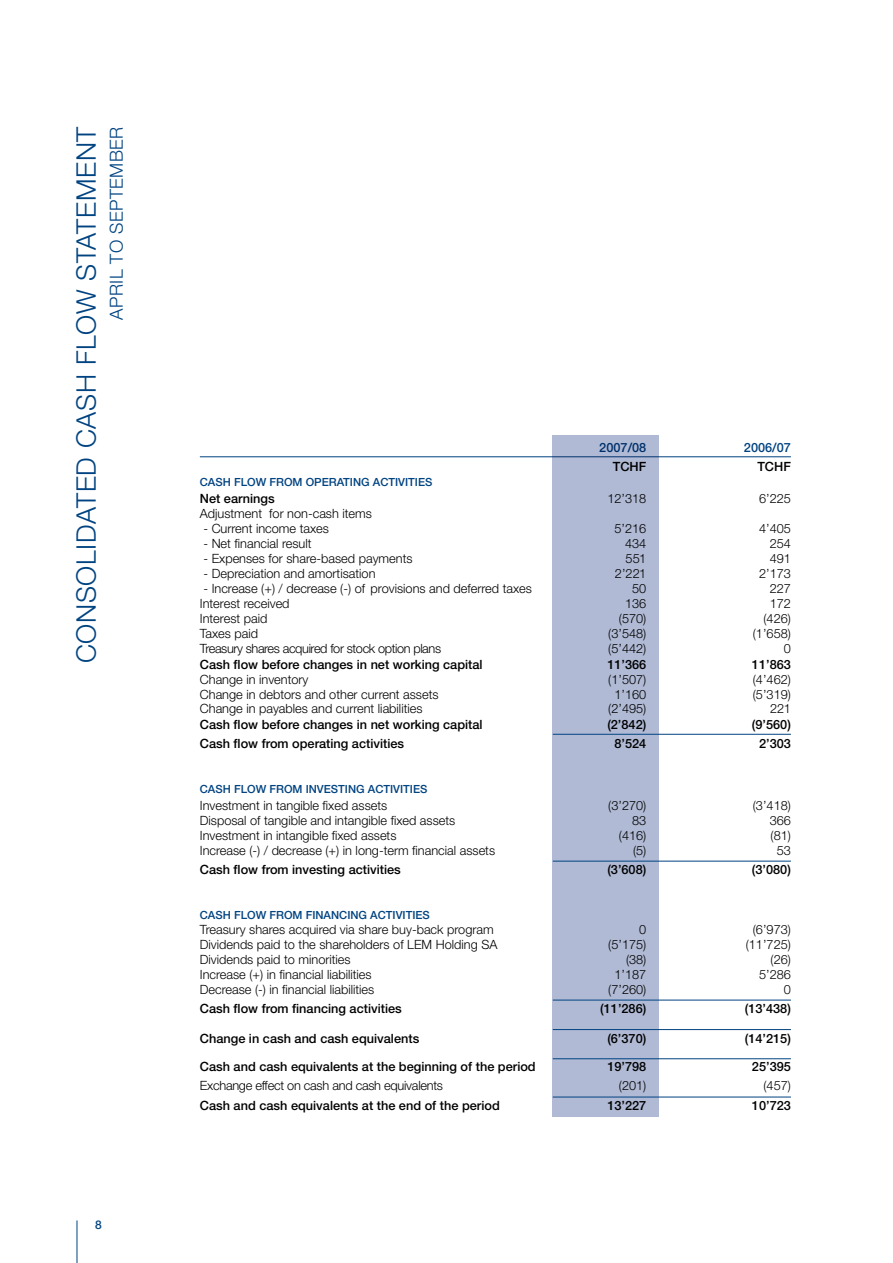
<style>
.page{position:relative;width:893px;height:1263px;background:#fff}
.page>*{position:absolute;margin:0;border:0;box-sizing:border-box;transform-origin:0 0}
.t1{font:300 27px "Helvetica Neue";letter-spacing:.025em;color:#004381}
.t2{font:300 18px "Helvetica Neue";letter-spacing:.025em;color:#004381}
.t3{font:300 12.75px "Helvetica Neue";color:#000}
.t4{font:500 12.75px "Helvetica Neue";color:#000}
.t5{font:300 12.75px "Helvetica Neue";letter-spacing:-.03em;color:#000}
.t6{font:300 12.75px "Helvetica Neue";letter-spacing:-.02em;color:#000}
.t7{font:500 12.75px "Helvetica Neue";color:#004381}
.t8{font:500 11.25px "Helvetica Neue";color:#004381}
</style>
<div class="page">
<hr style="left:77px;top:1220px;width:1px;height:43px;background:#004381">
<hr style="left:200px;top:456px;width:591px;height:1px;background:#004381">
<div style="left:553px;top:435px;width:106px;height:682px;background:#b0bad4"></div>
<hr style="left:553px;top:734px;width:238px;height:1px;background:#004381">
<hr style="left:553px;top:861px;width:238px;height:1px;background:#004381">
<hr style="left:553px;top:1000px;width:238px;height:1px;background:#004381">
<hr style="left:553px;top:1029px;width:238px;height:1px;background:#004381">
<hr style="left:553px;top:1058px;width:238px;height:1px;background:#004381">
<hr style="left:553px;top:1096px;width:238px;height:1px;background:#004381">
<h1 class="t1" style="left:70px;top:663px;width:538px;rotate:-90deg">CONSOLIDATED CASH FLOW STATEMENT</h1>
<h2 class="t2" style="left:106px;top:320px;width:195px;rotate:-90deg">APRIL TO SEPTEMBER</h2>
<p class="t7" style="left:599px;top:440px;width:49px">2007/08</p>
<p class="t7" style="left:744px;top:440px;width:49px">2006/07</p>
<p class="t4" style="left:613px;top:459px;width:35px">TCHF</p>
<p class="t4" style="left:757px;top:459px;width:35px">TCHF</p>
<p class="t8" style="left:200px;top:476px;width:234px">CASH FLOW FROM OPERATING ACTIVITIES</p>
<p class="t4" style="left:200px;top:491px;width:76px">Net earnings</p>
<p class="t3" style="left:607px;top:491px;width:40px">12’318</p>
<p class="t3" style="left:759px;top:491px;width:33px">6’225</p>
<p class="t3" style="left:200px;top:506px;width:174px">Adjustment for non-cash items</p>
<p class="t3" style="left:203px;top:521px;width:127px">- Current income taxes</p>
<p class="t3" style="left:614px;top:521px;width:33px">5’216</p>
<p class="t3" style="left:759px;top:521px;width:33px">4’405</p>
<p class="t3" style="left:203px;top:536px;width:110px">- Net financial result</p>
<p class="t3" style="left:625px;top:536px;width:23px">434</p>
<p class="t3" style="left:770px;top:536px;width:23px">254</p>
<p class="t3" style="left:203px;top:551px;width:211px">- Expenses for share-based payments</p>
<p class="t3" style="left:626px;top:551px;width:22px">551</p>
<p class="t3" style="left:770px;top:551px;width:23px">491</p>
<p class="t3" style="left:203px;top:566px;width:174px">- Depreciation and amortisation</p>
<p class="t3" style="left:615px;top:566px;width:33px">2’221</p>
<p class="t3" style="left:759px;top:566px;width:33px">2’173</p>
<p class="t3" style="left:203px;top:581px;width:330px">- Increase (+) / decrease (-) of provisions and deferred taxes</p>
<p class="t3" style="left:632px;top:581px;width:16px">50</p>
<p class="t3" style="left:770px;top:581px;width:23px">227</p>
<p class="t3" style="left:200px;top:596px;width:91px">Interest received</p>
<p class="t3" style="left:625px;top:596px;width:23px">136</p>
<p class="t3" style="left:770px;top:596px;width:23px">172</p>
<p class="t3" style="left:200px;top:611px;width:69px">Interest paid</p>
<p class="t3" style="left:619px;top:611px;width:29px">(570)</p>
<p class="t3" style="left:763px;top:611px;width:29px">(426)</p>
<p class="t3" style="left:200px;top:626px;width:60px">Taxes paid</p>
<p class="t3" style="left:608px;top:626px;width:40px">(3’548)</p>
<p class="t3" style="left:753px;top:626px;width:40px">(1’658)</p>
<p class="t5" style="left:200px;top:641px;width:243px">Treasury shares acquired for stock option plans</p>
<p class="t3" style="left:608px;top:641px;width:40px">(5’442)</p>
<p class="t3" style="left:784px;top:641px;width:9px">0</p>
<p class="t4" style="left:200px;top:656px;width:284px">Cash flow before changes in net working capital</p>
<p class="t4" style="left:607px;top:656px;width:24px">11’366</p>
<p class="t4" style="left:752px;top:656px;width:33px">11’863</p>
<p class="t3" style="left:200px;top:671px;width:110px">Change in inventory</p>
<p class="t3" style="left:608px;top:671px;width:40px">(1’507)</p>
<p class="t3" style="left:753px;top:671px;width:40px">(4’462)</p>
<p class="t3" style="left:200px;top:686px;width:240px">Change in debtors and other current assets</p>
<p class="t3" style="left:614px;top:686px;width:33px">1’160</p>
<p class="t3" style="left:753px;top:686px;width:40px">(5’319)</p>
<p class="t3" style="left:200px;top:701px;width:224px">Change in payables and current liabilities</p>
<p class="t3" style="left:608px;top:701px;width:40px">(2’495)</p>
<p class="t3" style="left:770px;top:701px;width:22px">221</p>
<p class="t4" style="left:200px;top:716px;width:284px">Cash flow before changes in net working capital</p>
<p class="t4" style="left:607px;top:716px;width:40px">(2’842)</p>
<p class="t4" style="left:752px;top:716px;width:40px">(9’560)</p>
<p class="t4" style="left:200px;top:736px;width:206px">Cash flow from operating activities</p>
<p class="t4" style="left:614px;top:736px;width:23px">8’5242</p>
<p class="t4" style="left:766px;top:736px;width:22px">’303</p>
<p class="t8" style="left:200px;top:782px;width:229px">CASH FLOW FROM INVESTING ACTIVITIES</p>
<p class="t3" style="left:200px;top:797px;width:189px">Investment in tangible fixed assets</p>
<p class="t3" style="left:608px;top:797px;width:40px">(3’270)</p>
<p class="t3" style="left:753px;top:797px;width:40px">(3’418)</p>
<p class="t3" style="left:200px;top:812px;width:257px">Disposal of tangible and intangible fixed assets</p>
<p class="t3" style="left:632px;top:812px;width:16px">83</p>
<p class="t3" style="left:770px;top:812px;width:23px">366</p>
<p class="t3" style="left:200px;top:827px;width:198px">Investment in intangible fixed assets</p>
<p class="t3" style="left:619px;top:827px;width:29px">(416)</p>
<p class="t3" style="left:771px;top:827px;width:22px">(81)</p>
<p class="t3" style="left:200px;top:842px;width:297px">Increase (-) / decrease (+) in long-term financial assets</p>
<p class="t3" style="left:633px;top:842px;width:15px">(5)</p>
<p class="t3" style="left:777px;top:842px;width:16px">53</p>
<p class="t4" style="left:200px;top:862px;width:203px">Cash flow from investing activities</p>
<p class="t4" style="left:607px;top:862px;width:40px">(3’608)</p>
<p class="t4" style="left:752px;top:862px;width:40px">(3’080)</p>
<p class="t8" style="left:200px;top:908px;width:232px">CASH FLOW FROM FINANCING ACTIVITIES</p>
<p class="t3" style="left:200px;top:922px;width:295px">Treasury shares acquired via share buy-back program</p>
<p class="t3" style="left:639px;top:922px;width:9px">0</p>
<p class="t3" style="left:753px;top:922px;width:40px">(6’973)</p>
<p class="t3" style="left:200px;top:937px;width:299px">Dividends paid to the shareholders of LEM Holding SA</p>
<p class="t3" style="left:608px;top:937px;width:40px">(5’175)</p>
<p class="t3" style="left:746px;top:937px;width:47px">(11’725)</p>
<p class="t3" style="left:200px;top:952px;width:152px">Dividends paid to minorities</p>
<p class="t3" style="left:626px;top:952px;width:22px">(38)</p>
<p class="t3" style="left:771px;top:952px;width:22px">(26)</p>
<p class="t3" style="left:200px;top:967px;width:173px">Increase (+) in financial liabilities</p>
<p class="t3" style="left:614px;top:967px;width:33px">1’187</p>
<p class="t3" style="left:759px;top:967px;width:33px">5’286</p>
<p class="t3" style="left:200px;top:982px;width:176px">Decrease (-) in financial liabilities</p>
<p class="t3" style="left:608px;top:982px;width:40px">(7’260)</p>
<p class="t3" style="left:784px;top:982px;width:9px">0</p>
<p class="t4" style="left:200px;top:1001px;width:203px">Cash flow from financing activities</p>
<p class="t4" style="left:600px;top:1001px;width:48px">(11’286)</p>
<p class="t4" style="left:745px;top:1001px;width:48px">(13’438)</p>
<p class="t4" style="left:200px;top:1031px;width:221px">Change in cash and cash equivalents</p>
<p class="t4" style="left:607px;top:1031px;width:40px">(6’370)</p>
<p class="t4" style="left:745px;top:1031px;width:48px">(14’215)</p>
<p class="t4" style="left:200px;top:1059px;width:337px">Cash and cash equivalents at the beginning of the period</p>
<p class="t4" style="left:607px;top:1059px;width:40px">19’798</p>
<p class="t4" style="left:752px;top:1059px;width:40px">25’395</p>
<p class="t6" style="left:200px;top:1078px;width:245px">Exchange effect on cash and cash equivalents</p>
<p class="t3" style="left:619px;top:1078px;width:29px">(201)</p>
<p class="t3" style="left:763px;top:1078px;width:29px">(457)</p>
<p class="t4" style="left:200px;top:1097px;width:301px">Cash and cash equivalents at the end of the period</p>
<p class="t4" style="left:607px;top:1097px;width:40px">13’227</p>
<p class="t4" style="left:752px;top:1097px;width:33px">10’723</p>
</div>
